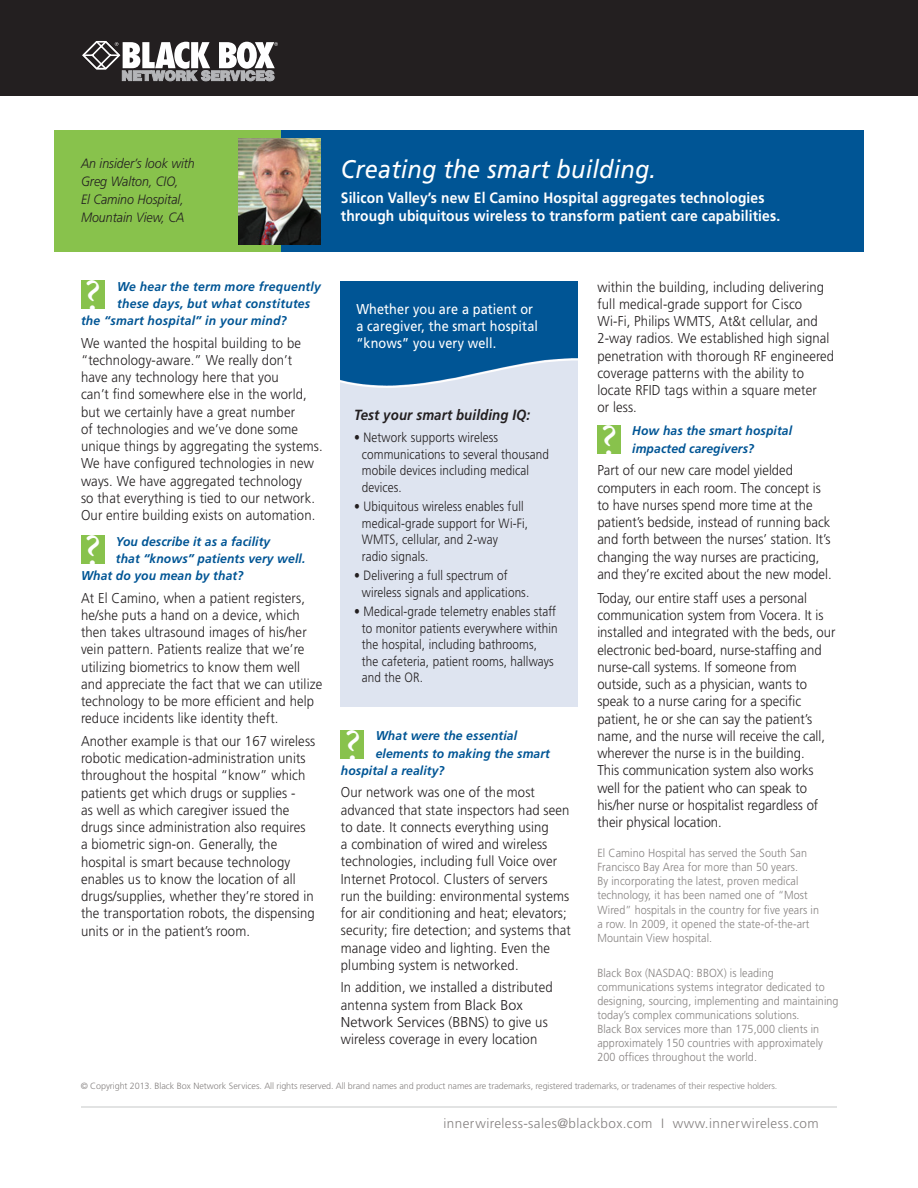
<style>
.page{position:relative;width:918px;height:1188px;background:#fff}
.page>*{position:absolute;margin:0;border:0;box-sizing:border-box;transform-origin:0 0}
.t1{font:45px "Minion Pro";color:#fff}
.t2{font:italic 25.5px "Frutiger LT Std";letter-spacing:.01em;color:#fff;scale:.92 1}
.t3{font:700 15px "Frutiger LT Std";letter-spacing:.01em;color:#fff;scale:.92 1}
.t4{font:italic 700 14.7px "Frutiger LT Std";letter-spacing:.01em;color:#231f20;scale:.9 1}
.t5{font:300 14.25px/17.2px "Frutiger LT Std";letter-spacing:.01em;color:#231f20;scale:.92 1}
.t6{font:14.25px/17.2px "Frutiger LT Std";letter-spacing:.01em;color:#fff;scale:.89 1}
.t7{font:300 13.5px/16.5px "Frutiger LT Std";letter-spacing:.01em;color:#231f20;scale:.87 1}
.t8{font:italic 300 13.5px/18px "Frutiger LT Std";color:#231f20;scale:.92 1}
.t9{font:300 13.5px "Frutiger LT Std";letter-spacing:.03em;color:#868281}
.t10{font:italic 700 12.75px/17.2px "Frutiger LT Std";letter-spacing:.01em;color:#005595;scale:.95 1}
.t11{font:300 11.7px/14.1px "Frutiger LT Std";letter-spacing:.01em;color:#868281;scale:.92 1}
.t12{font:300 9px "Frutiger LT Std";letter-spacing:-.01em;color:#868281}
</style>
<div class="page">
<div style="left:280px;top:130px;width:584px;height:122px;background:#005595"></div>
<div style="left:54px;top:130px;width:227px;height:122px;background:#88c24c"></div>
<img style="left:341px;top:281px;width:236px;height:425px">
<div style="left:341px;top:731px;width:23px;height:28px;background:#88c24c"></div>
<div style="left:0;top:0;width:918px;height:95px;background:#231f20"></div>
<svg style="left:82px;top:41px;width:196px;height:40px"></svg>
<img style="left:239px;top:139px;width:82px;height:105px">
<hr style="left:81px;top:1107px;width:756px;height:1px;background:#c6c8c9">
<div style="left:81px;top:280px;width:23px;height:28px;background:#88c24c"></div>
<div style="left:81px;top:535px;width:23px;height:29px;background:#88c24c"></div>
<div style="left:597px;top:425px;width:24px;height:29px;background:#88c24c"></div>
<p class="t8" style="left:81px;top:155px;width:125px">An insider’s look with<br>Greg Walton, CIO,<br>El Camino Hospital,<br>Mountain View, CA</p>
<p class="t2" style="left:341px;top:154px;width:344px">Creating the smart building.</p>
<p class="t3" style="left:341px;top:189px;width:462px">Silicon Valley’s new El Camino Hospital aggregates technologies</p>
<p class="t3" style="left:341px;top:207px;width:479px">through ubiquitous wireless to transform patient care capabilities.</p>
<p class="t1" style="left:84px;top:265px;width:19px">?</p>
<p class="t10" style="left:117px;top:278px;width:216px">We hear the term more frequently</p>
<p class="t10" style="left:81px;top:295px;width:243px;text-indent:36px">these days, but what constitutes the “smart hospital” in your mind?</p>
<p class="t5" style="left:81px;top:334px;width:241px">We wanted the hospital building to be</p>
<p class="t5" style="left:81px;top:351px;width:264px">“technology-aware.” We really don’t<br>have any technology here that you<br>can’t find somewhere else in the world, but we certainly have a great number<br>of technologies and we’ve done some unique things by aggregating the systems.<br>We have configured technologies in new ways. We have aggregated technology<br>so that everything is tied to our network.<br>Our entire building exists on automation.</p>
<p class="t10" style="left:116px;top:533px;width:164px">You describe it as a facility</p>
<p class="t10" style="left:81px;top:550px;width:238px;text-indent:35px">that “knows” patients very well.<br>What do you mean by that?</p>
<p class="t5" style="left:81px;top:589px;width:245px">At El Camino, when a patient registers,</p>
<p class="t5" style="left:81px;top:606px;width:264px">he/she puts a hand on a device, which then takes ultrasound images of his/her vein pattern. Patients realize that we’re utilizing biometrics to know them well and appreciate the fact that we can utilize technology to be more efficient and help reduce incidents like identity theft.</p>
<p class="t5" style="left:81px;top:732px;width:256px">Another example is that our 167 wireless</p>
<p class="t5" style="left:81px;top:750px;width:246px;text-align:justify">robotic medication-administration units throughout the hospital “know” which patients get which drugs or supplies -</p>
<p class="t5" style="left:81px;top:801px;width:246px">as well as which caregiver issued the drugs since administration also requires</p>
<p class="t5" style="left:81px;top:836px;width:215px">a biometric sign-on. Generally, the</p>
<p class="t5" style="left:81px;top:853px;width:256px">hospital is smart because technology enables us to know the location of all drugs/supplies, whether they’re stored in the transportation robots, the dispensing units or in the patient’s room.</p>
<p class="t5" style="left:597px;top:278px;width:248px">within the building, including delivering</p>
<p class="t5" style="left:597px;top:296px;width:259px">full medical-grade support for Cisco Wi-Fi, Philips WMTS, At&amp;t cellular, and 2-way radios. We established high signal penetration with thorough RF engineered coverage patterns with the ability to locate RFID tags within a square meter<br>or less.</p>
<p class="t10" style="left:632px;top:422px;width:170px">How has the smart hospital</p>
<p class="t10" style="left:632px;top:440px;width:130px">impacted caregivers?</p>
<p class="t5" style="left:597px;top:462px;width:214px">Part of our new care model yielded</p>
<p class="t5" style="left:597px;top:479px;width:256px">computers in each room. The concept is to have nurses spend more time at the patient’s bedside, instead of running back and forth between the nurses’ station. It’s changing the way nurses are practicing, and they’re excited about the new model.</p>
<p class="t5" style="left:597px;top:590px;width:260px">Today, our entire staff uses a personal communication system from Vocera. It is installed and integrated with the beds, our electronic bed-board, nurse-staffing and nurse-call systems. If someone from outside, such as a physician, wants to speak to a nurse caring for a specific patient, he or she can say the patient’s name, and the nurse will receive the call, wherever the nurse is in the building.</p>
<p class="t5" style="left:597px;top:762px;width:237px">This communication system also works well for the patient who can speak to</p>
<p class="t5" style="left:597px;top:797px;width:242px">his/her nurse or hospitalist regardless of their physical location.</p>
<p class="t6" style="left:356px;top:300px;width:206px">Whether you are a patient or a caregiver, the smart hospital “knows” you very well.</p>
<p class="t4" style="left:354px;top:406px;width:197px">Test your smart building IQ:</p>
<p class="t7" style="left:354px;top:430px;width:167px">• Network supports wireless</p>
<p class="t7" style="left:362px;top:446px;width:217px">communications to several thousand mobile devices including medical devices.</p>
<p class="t7" style="left:354px;top:499px;width:196px">• Ubiquitous wireless enables full</p>
<p class="t7" style="left:362px;top:515px;width:193px">medical-grade support for Wi-Fi,</p>
<p class="t7" style="left:362px;top:532px;width:158px">WMTS, cellular, and 2-way</p>
<p class="t7" style="left:362px;top:548px;width:78px">radio signals.</p>
<p class="t7" style="left:354px;top:568px;width:178px">• Delivering a full spectrum of</p>
<p class="t7" style="left:362px;top:584px;width:194px">wireless signals and applications.</p>
<p class="t7" style="left:354px;top:604px;width:234px">• Medical-grade telemetry enables staff</p>
<p class="t7" style="left:362px;top:620px;width:227px">to monitor patients everywhere within</p>
<p class="t7" style="left:362px;top:637px;width:203px">the hospital, including bathrooms,</p>
<p class="t7" style="left:362px;top:653px;width:222px">the cafeteria, patient rooms, hallways and the OR.</p>
<p class="t1" style="left:601px;top:410px;width:19px">?</p>
<p class="t1" style="left:84px;top:521px;width:19px">?</p>
<p class="t1" style="left:344px;top:716px;width:19px">?</p>
<p class="t10" style="left:376px;top:727px;width:150px">What were the essential</p>
<p class="t10" style="left:341px;top:745px;width:222px;text-indent:35px">elements to making the smart hospital a reality?</p>
<p class="t5" style="left:341px;top:784px;width:212px">Our network was one of the most</p>
<p class="t5" style="left:341px;top:801px;width:252px">advanced that state inspectors had seen to date. It connects everything using<br>a combination of wired and wireless technologies, including full Voice over Internet Protocol. Clusters of servers<br>run the building: environmental systems for air conditioning and heat; elevators; security; fire detection; and systems that manage video and lighting. Even the</p>
<p class="t5" style="left:341px;top:956px;width:195px">plumbing system is networked.</p>
<p class="t5" style="left:341px;top:979px;width:232px">In addition, we installed a distributed</p>
<p class="t5" style="left:341px;top:996px;width:226px">antenna system from Black Box<br>Network Services (BBNS) to give us wireless coverage in every location</p>
<p class="t11" style="left:597px;top:846px;width:242px">El Camino Hospital has served the South San Francisco Bay Area for more than 50 years.<br>By incorporating the latest, proven medical technology, it has been named one of “Most Wired” hospitals in the country for five years in a row. In 2009, it opened the state-of-the-art Mountain View hospital.</p>
<p class="t11" style="left:597px;top:966px;width:264px">Black Box (NASDAQ: BBOX) is leading communications systems integrator dedicated to designing, sourcing, implementing and maintaining today’s complex communications solutions.<br>Black Box services more than 175,000 clients in approximately 150 countries with approximately</p>
<p class="t11" style="left:597px;top:1050px;width:175px">200 offices throughout the world.</p>
<p class="t12" style="left:81px;top:1081px;width:698px">© Copyright 2013. Black Box Network Services. All rights reserved. All brand names and product names are trademarks, registered trademarks, or tradenames of their respective holders.</p>
<p class="t9" style="left:443px;top:1115px;width:377px">innerwireless-sales@blackbox.com I www.innerwireless.com</p>
</div>
